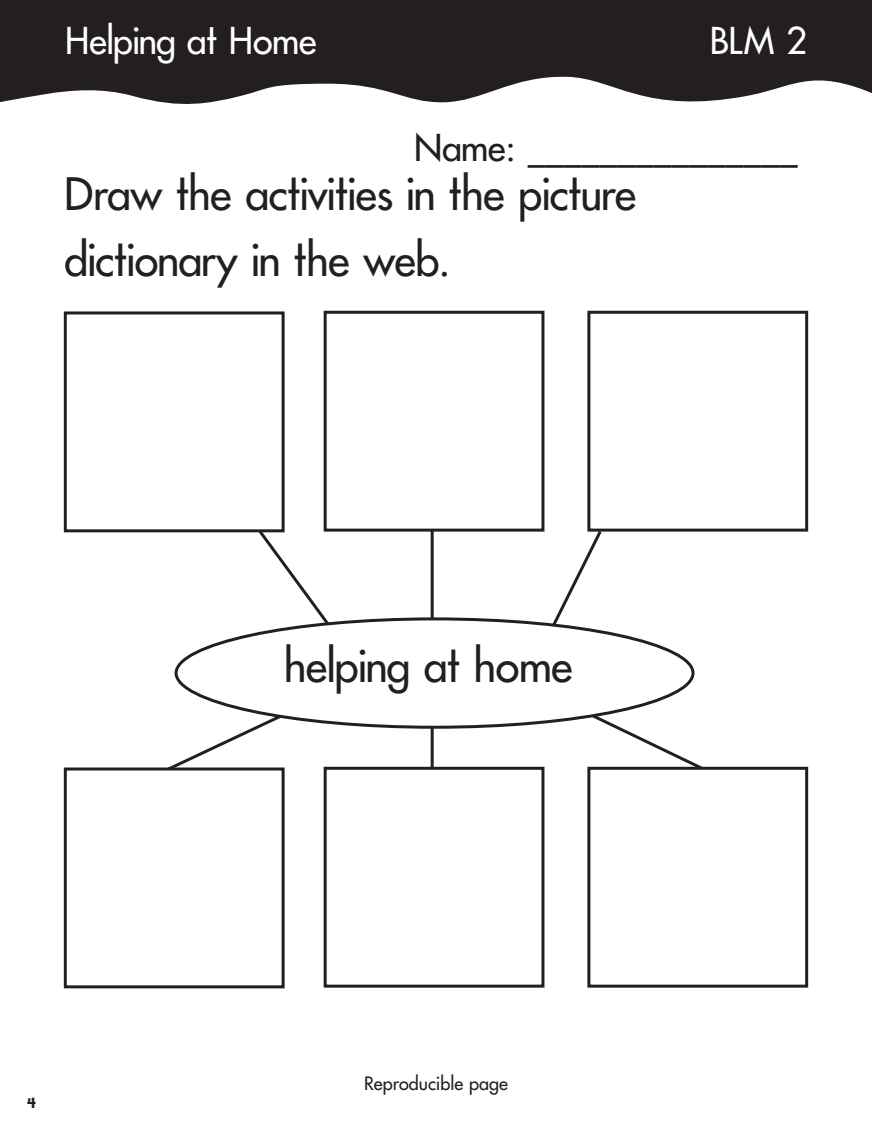
<style>
.page{position:relative;width:872px;height:1136px;background:#fff}
.page>*{position:absolute;margin:0;border:0;box-sizing:border-box;transform-origin:0 0}
.t1{font:43.5px/66px "Futura JUNIORSP";color:#231f20}
.t2{font:36px "Futura JUNIORSP";color:#231f20}
.t3{font:36px "Futura JUNIORSP";color:#fff}
.t4{font:18px "Futura";color:#231f20}
.t5{font:700 18px "Bailey Sans ITC";color:#231f20}
</style>
<div class="page">
<svg style="left:0;top:0;width:872px;height:104px;background:#3c393a"></svg>
<div style="left:64px;top:311px;width:221px;height:221px;border:3px solid #231f20"></div>
<div style="left:324px;top:311px;width:220px;height:220px;border:3px solid #231f20"></div>
<svg style="left:256px;top:527px;width:93px;height:90px"></svg>
<svg style="left:536px;top:527px;width:68px;height:90px"></svg>
<hr style="left:430px;top:531px;width:3px;height:103px;background:#231f20">
<svg style="left:430px;top:728px;width:4px;height:38px"></svg>
<svg style="left:544px;top:728px;width:157px;height:59px"></svg>
<svg style="left:169px;top:728px;width:155px;height:58px"></svg>
<div style="left:587px;top:311px;width:221px;height:220px;border:3px solid #231f20"></div>
<div style="left:65px;top:769px;width:218px;height:217px;background:#fff"></div>
<div style="left:64px;top:767px;width:221px;height:221px;border:3px solid #231f20"></div>
<div style="left:589px;top:768px;width:217px;height:218px;background:#fff"></div>
<div style="left:587px;top:766px;width:221px;height:221px;border:3px solid #231f20"></div>
<div style="left:324px;top:766px;width:220px;height:221px;border:3px solid #231f20"></div>
<svg style="left:174px;top:617px;width:520px;height:111px"></svg>
<p class="t3" style="left:65px;top:23px;width:253px">Helping at Home</p>
<p class="t3" style="left:710px;top:23px;width:98px">BLM 2</p>
<p class="t2" style="left:414px;top:129px;width:385px">Name: _______________</p>
<p class="t1" style="left:65px;top:164px;width:572px">Draw the activities in the picture dictionary in the web.</p>
<p class="t1" style="left:285px;top:636px;width:289px">helping at home</p>
<p class="t5" style="left:27px;top:1096px;width:11px">4</p>
<p class="t4" style="left:364px;top:1074px;width:145px">Reproducible page</p>
</div>
